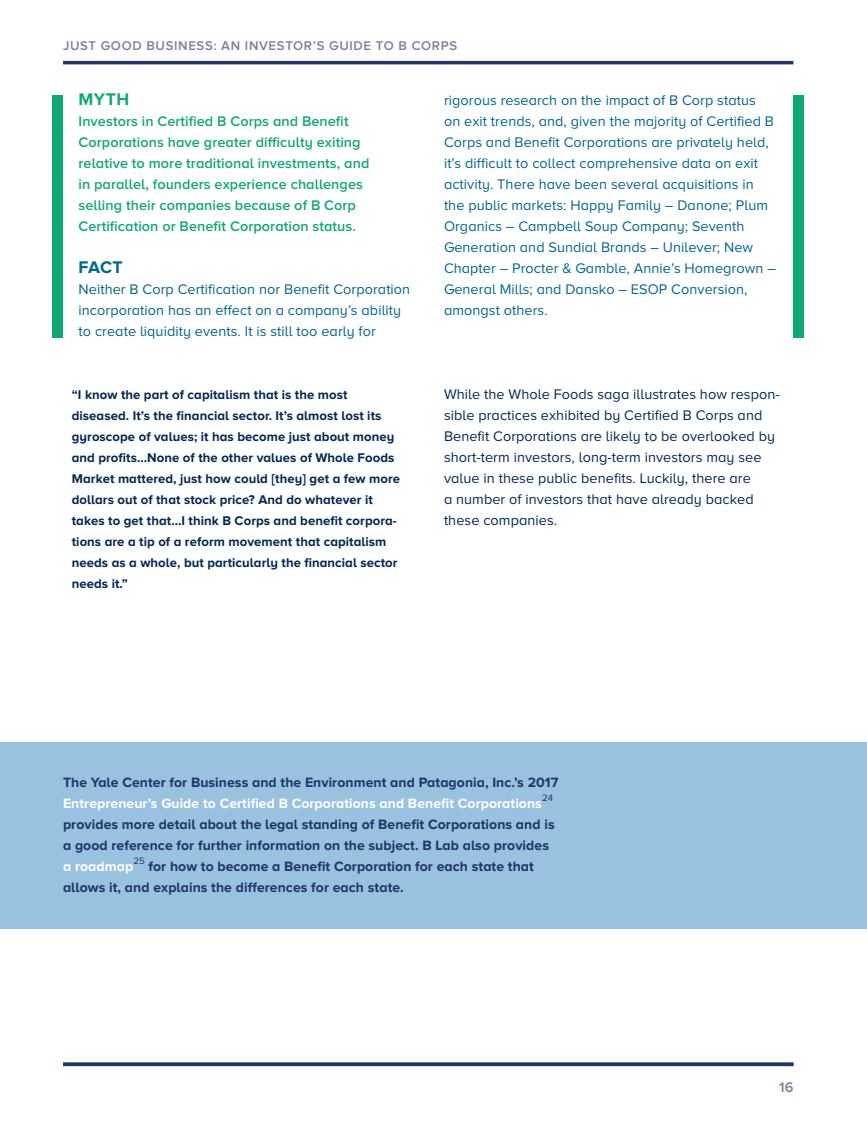
<style>
.page{position:relative;width:867px;height:1134px;background:#fff}
.page>*{position:absolute;margin:0;border:0;box-sizing:border-box;transform-origin:0 0}
.t1{font:700 17.5px "Proxima Nova A";color:#10a972}
.t2{font:700 17.5px "Proxima Nova A";color:#006690}
.t3{font:14.35px/21px "Proxima Nova A";letter-spacing:.005em;color:#006690}
.t4{font:14.35px/21px "Proxima Nova A";letter-spacing:.005em;color:#002856}
.t5{font:600 14.35px/21px "Proxima Nova A";letter-spacing:.005em;color:#10a972}
.t6{font:600 14.35px "Proxima Nova A";color:#7e7ea1}
.t7{font:700 14px/21px "Proxima Nova A";letter-spacing:.005em;color:#1e366a}
.t8{font:700 14px "Proxima Nova A";letter-spacing:.005em;color:#fff}
.t9{font:700 13.12px/21px "Proxima Nova A";letter-spacing:.005em;color:#002856}
.t10{font:600 13.12px "Proxima Nova A";letter-spacing:.05em;color:#7e7ea1}
.t11{font:9.62px "Proxima Nova A";color:#1e366a}
</style>
<div class="page">
<hr style="left:63px;top:61px;width:730px;height:3px;background:#1e366a">
<hr style="left:63px;top:1063px;width:730px;height:3px;background:#1e366a">
<div style="left:52px;top:95px;width:11px;height:243px;background:#10a972"></div>
<div style="left:793px;top:95px;width:10px;height:243px;background:#10a972"></div>
<div style="left:0;top:742px;width:866px;height:187px;background:#99c1e0"></div>
<p class="t10" style="left:63px;top:38px;width:395px">JUST GOOD BUSINESS: AN INVESTOR’S GUIDE TO B CORPS</p>
<p class="t1" style="left:78px;top:89px;width:52px">MYTH</p>
<p class="t5" style="left:78px;top:110px;width:292px">Investors in Certified B Corps and Benefit Corporations have greater difficulty exiting relative to more traditional investments, and in parallel, founders experience challenges selling their companies because of B Corp Certification or Benefit Corporation status.</p>
<p class="t2" style="left:78px;top:257px;width:46px">FACT</p>
<p class="t3" style="left:78px;top:279px;width:333px">Neither B Corp Certification nor Benefit Corporation incorporation has an effect on a company’s ability to create liquidity events. It is still too early for</p>
<p class="t3" style="left:444px;top:90px;width:333px">rigorous research on the impact of B Corp status<br>on exit trends, and, given the majority of Certified B Corps and Benefit Corporations are privately held, it’s difficult to collect comprehensive data on exit activity. There have been several acquisitions in the public markets: Happy Family – Danone; Plum Organics – Campbell Soup Company; Seventh Generation and Sundial Brands – Unilever; New Chapter – Procter &amp; Gamble, Annie’s Homegrown – General Mills; and Dansko – ESOP Conversion, amongst others.</p>
<p class="t9" style="left:72px;top:384px;width:330px">“I know the part of capitalism that is the most diseased. It’s the financial sector. It’s almost lost its gyroscope of values; it has become just about money and profits…None of the other values of Whole Foods Market mattered, just how could [they] get a few more dollars out of that stock price? And do whatever it takes to get that…I think B Corps and benefit corpora&shy;tions are a tip of a reform movement that capitalism needs as a whole, but particularly the financial sector needs it.”</p>
<p class="t4" style="left:444px;top:384px;width:337px">While the Whole Foods saga illustrates how respon&shy;sible practices exhibited by Certified B Corps and Benefit Corporations are likely to be overlooked by short-term investors, long-term investors may see value in these public benefits. Luckily, there are<br>a number of investors that have already backed these companies.</p>
<p class="t7" style="left:63px;top:771px;width:496px">The Yale Center for Business and the Environment and Patagonia, Inc.’s 2017</p>
<p class="t8" style="left:63px;top:795px;width:480px">Entrepreneur’s Guide to Certified B Corporations and Benefit Corporations</p>
<p class="t11" style="left:542px;top:792px;width:13px">24</p>
<p class="t7" style="left:63px;top:813px;width:493px">provides more detail about the legal standing of Benefit Corporations and is a good reference for further information on the subject. B Lab also provides</p>
<p class="t8" style="left:63px;top:858px;width:72px">a roadmap</p>
<p class="t11" style="left:133px;top:855px;width:13px">25</p>
<p class="t7" style="left:63px;top:855px;width:472px;text-indent:85px">for how to become a Benefit Corporation for each state that allows it, and explains the differences for each state.</p>
<p class="t6" style="left:779px;top:1079px;width:16px">16</p>
</div>
